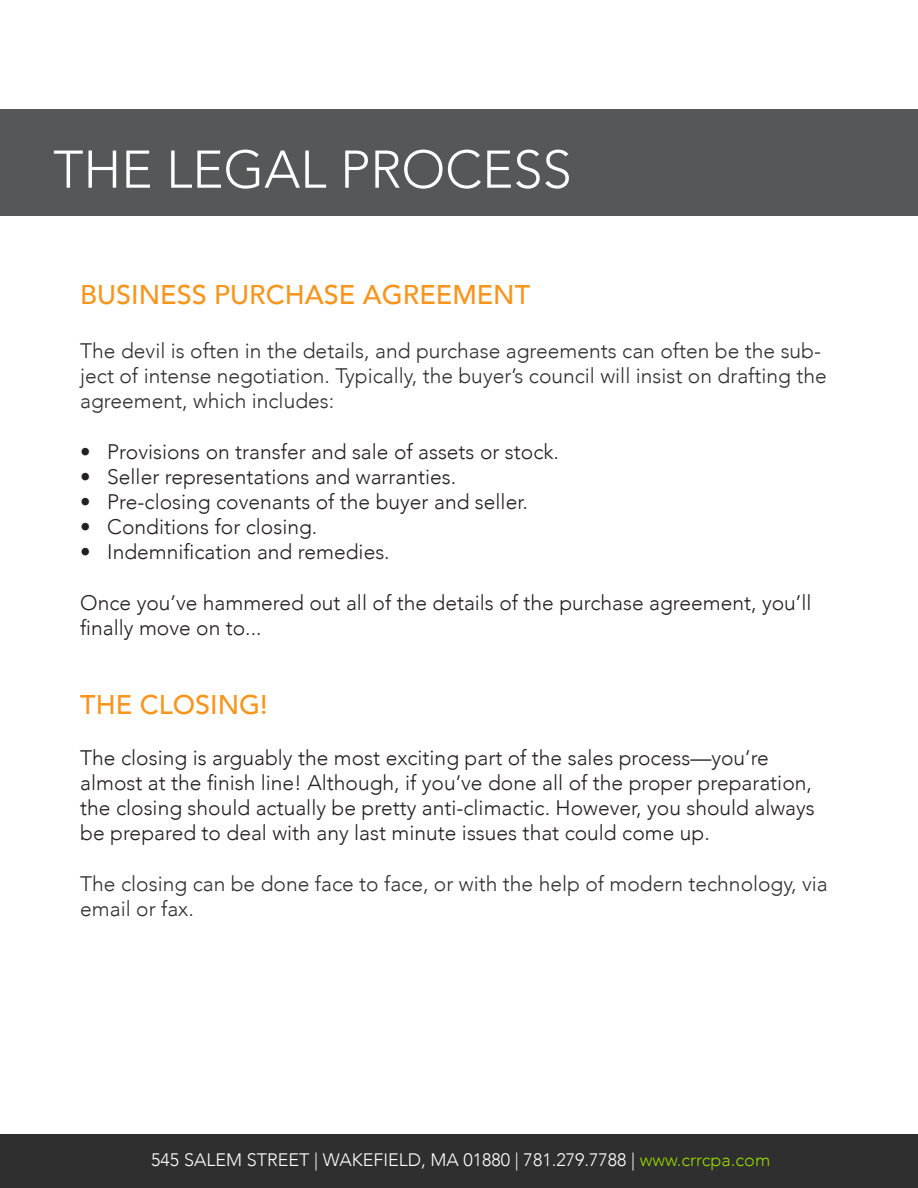
<style>
.page{position:relative;width:918px;height:1188px;background:#fff}
.page>*{position:absolute;margin:0;border:0;box-sizing:border-box;transform-origin:0 0}
.t1{font:300 52.5px "Avenir";color:#fff}
.t2{font:500 27px "Avenir";color:#f7951d}
.t3{font:300 21px/25.2px "Avenir";color:#231f20}
.t4{font:300 21px/25.2px "Avenir";color:#2e2f2e}
.t5{font:300 18px "Avenir";color:#fff}
.s1{color:#97d700}
</style>
<div class="page">
<div style="left:0;top:109px;width:918px;height:106px;background:#565759"></div>
<div style="left:0;top:1135px;width:918px;height:53px;background:#2e2f2e"></div>
<p class="t1" style="left:53px;top:139px;width:520px">THE LEGAL PROCESS</p>
<p class="t2" style="left:80px;top:271px;width:452px">BUSINESS PURCHASE AGREEMENT</p>
<p class="t4" style="left:80px;top:338px;width:748px">The devil is often in the details, and purchase agreements can often be the sub&shy;ject of intense negotiation. Typically, the buyer’s council will insist on drafting the agreement, which includes:</p>
<p class="t3" style="left:80px;top:439px;width:480px">• Provisions on transfer and sale of assets or stock.</p>
<p class="t3" style="left:80px;top:464px;width:378px">• Seller representations and warranties.</p>
<p class="t3" style="left:80px;top:489px;width:449px">• Pre-closing covenants of the buyer and seller.</p>
<p class="t3" style="left:80px;top:514px;width:239px">• Conditions for closing.</p>
<p class="t3" style="left:80px;top:540px;width:311px">• Indemnification and remedies.</p>
<p class="t3" style="left:80px;top:590px;width:733px">Once you’ve hammered out all of the details of the purchase agreement, you’ll finally move on to...</p>
<p class="t2" style="left:80px;top:681px;width:189px">THE CLOSING!</p>
<p class="t3" style="left:80px;top:745px;width:690px">The closing is arguably the most exciting part of the sales process—you’re</p>
<p class="t3" style="left:80px;top:770px;width:736px">almost at the finish line! Although, if you’ve done all of the proper preparation, the closing should actually be pretty anti-climactic. However, you should always be prepared to deal with any last minute issues that could come up.</p>
<p class="t4" style="left:80px;top:871px;width:749px">The closing can be done face to face, or with the help of modern technology, via email or fax.</p>
<p class="t5" style="left:151px;top:1149px;width:621px">545 SALEM STREET | WAKEFIELD, MA 01880 | 781.279.7788 | <span class="s1">www.crrcpa.com</span></p>
</div>
